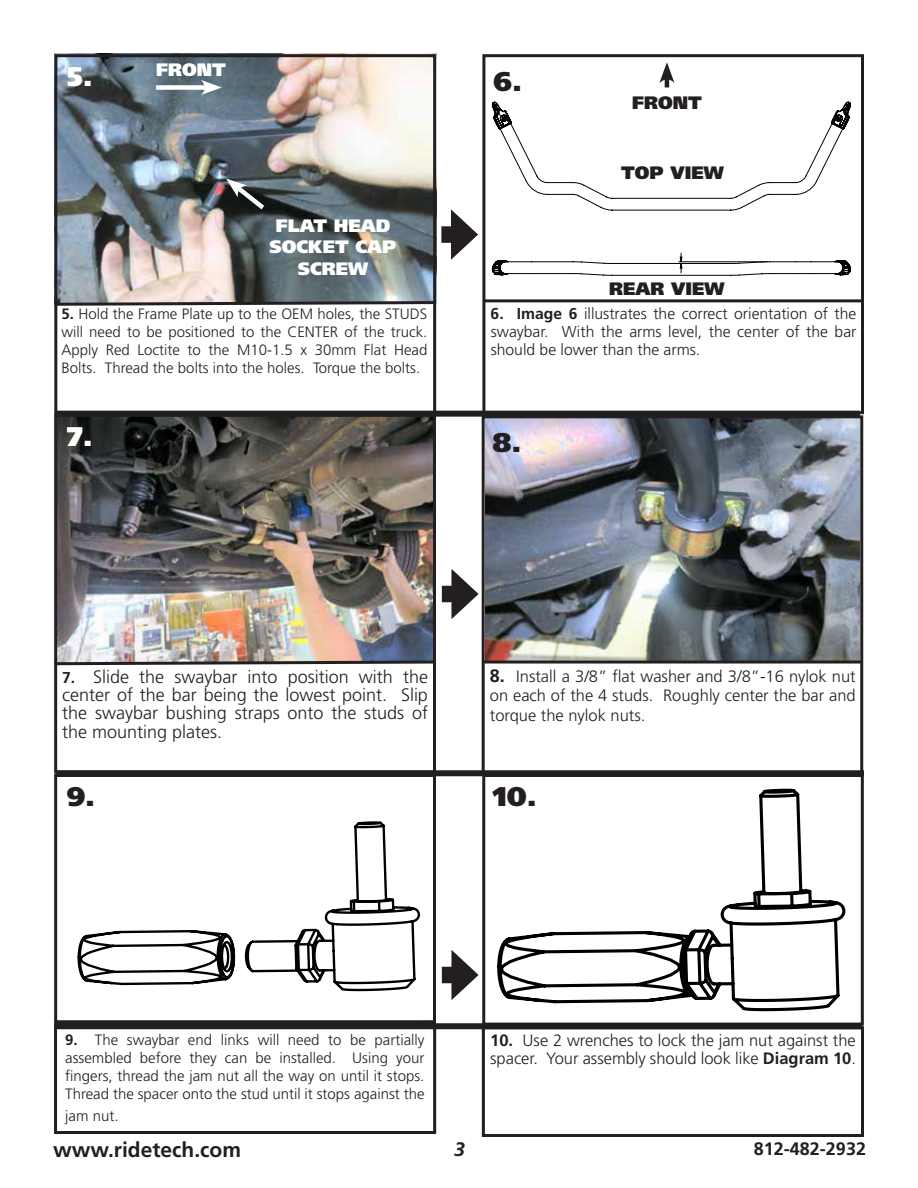
<style>
.page{position:relative;width:918px;height:1188px;background:#fff}
.page>*{position:absolute;margin:0;border:0;box-sizing:border-box;transform-origin:0 0}
.t1{font:900 27px "Frutiger LT Pro";color:#231f20}
.t2{font:900 27px "Frutiger LT Pro";color:#fff}
.t3{font:700 21px "Frutiger LT Pro";color:#231f20}
.t4{font:italic 700 19.5px "Frutiger LT Pro";color:#231f20}
.t5{font:300 18px/18px "Frutiger LT Pro";color:#231f20;text-align:justify}
.t6{font:900 18px/21.6px "Frutiger LT Pro";color:#fff;text-align:center}
.t7{font:900 18px "Frutiger LT Pro";color:#231f20}
.t8{font:700 18px "Frutiger LT Pro";color:#231f20}
.t9{font:300 16.5px/19.8px "Frutiger LT Pro";color:#231f20;text-align:justify}
.t10{font:300 15.75px/18px "Frutiger LT Pro";color:#231f20;text-align:justify}
.t11{font:300 15px/18px "Frutiger LT Pro";color:#231f20;text-align:justify}
.s1{font-weight:700}
.s2{font-weight:700;font-size:15.75px}
.s3{font-weight:700;font-size:18px}
</style>
<div class="page">
<svg style="left:497px;top:788px;width:349px;height:224px"></svg>
<img style="left:486px;top:419px;width:373px;height:242px">
<img style="left:58px;top:418px;width:374px;height:241px">
<img style="left:58px;top:58px;width:374px;height:242px">
<div style="left:54px;top:1023px;width:382px;height:111px;border:3px solid #231f20"></div>
<div style="left:54px;top:54px;width:382px;height:360px;border:3px solid #231f20"></div>
<svg style="left:54px;top:300px;width:383px;height:7px"></svg>
<div style="left:482px;top:54px;width:382px;height:360px;border:3px solid #231f20"></div>
<hr style="left:483px;top:299px;width:380px;height:3px;background:#231f20">
<div style="left:54px;top:774px;width:382px;height:249px;border:3px solid #231f20"></div>
<svg style="left:54px;top:1019px;width:382px;height:8px"></svg>
<div style="left:54px;top:414px;width:382px;height:360px;border:3px solid #231f20"></div>
<svg style="left:54px;top:659px;width:382px;height:8px"></svg>
<div style="left:482px;top:774px;width:382px;height:252px;border:3px solid #231f20"></div>
<div style="left:56px;top:770px;width:808px;height:6px;background:#231f20"></div>
<div style="left:56px;top:411px;width:804px;height:6px;background:#231f20"></div>
<div style="left:441px;top:226px;width:20px;height:17px;background:#231f20"></div>
<svg style="left:451px;top:209px;width:27px;height:51px"></svg>
<div style="left:442px;top:586px;width:20px;height:16px;background:#231f20"></div>
<svg style="left:451px;top:569px;width:28px;height:50px"></svg>
<div style="left:156px;top:85px;width:53px;height:5px;background:#fff"></div>
<svg style="left:201px;top:80px;width:21px;height:15px"></svg>
<svg style="left:226px;top:179px;width:43px;height:35px;background:#4c5151"></svg>
<div style="left:482px;top:415px;width:381px;height:360px;border:3px solid #231f20"></div>
<hr style="left:482px;top:661px;width:380px;height:3px;background:#231f20">
<div style="left:482px;top:1026px;width:382px;height:111px;border:3px solid #231f20"></div>
<div style="left:442px;top:967px;width:20px;height:16px;background:#231f20"></div>
<svg style="left:451px;top:950px;width:28px;height:50px"></svg>
<div style="left:55px;top:1023px;width:807px;height:6px;background:#231f20"></div>
<svg style="left:492px;top:252px;width:359px;height:24px"></svg>
<svg style="left:492px;top:102px;width:359px;height:109px"></svg>
<hr style="left:665px;top:75px;width:4px;height:12px;background:#231f20">
<svg style="left:659px;top:62px;width:16px;height:21px"></svg>
<svg style="left:77px;top:821px;width:343px;height:171px"></svg>
<h1 class="t2" style="left:67px;top:60px;width:27px">5.</h1>
<p class="t6" style="left:156px;top:59px;width:71px">FRONT</p>
<p class="t6" style="left:270px;top:215px;width:128px">FLAT HEAD<br>SOCKET CAP<br>SCREW</p>
<p class="t11" style="left:62px;top:305px;width:367px"><span class="s1">5.</span> Hold the Frame Plate up to the OEM holes, the STUDS will need to be positioned to the CENTER of the truck.<br>Apply Red Loctite to the M10-1.5 x 30mm Flat Head Bolts. Thread the bolts into the holes. Torque the bolts.</p>
<h1 class="t2" style="left:67px;top:420px;width:27px">7.</h1>
<h1 class="t1" style="left:494px;top:65px;width:30px">6.</h1>
<p class="t7" style="left:632px;top:91px;width:71px">FRONT</p>
<p class="t7" style="left:621px;top:162px;width:104px">TOP VIEW</p>
<p class="t7" style="left:609px;top:277px;width:117px">REAR VIEW</p>
<p class="t10" style="left:491px;top:304px;width:367px"><span class="s1">6. Image 6</span> illustrates the correct orientation of the swaybar. With the arms level, the center of the bar should be lower than the arms.</p>
<h1 class="t1" style="left:493px;top:426px;width:30px">8.</h1>
<p class="t5" style="left:62px;top:667px;width:367px"><span class="s2">7.</span> Slide the swaybar into position with the center of the bar being the lowest point. Slip the swaybar bushing straps onto the studs of</p>
<p class="t5" style="left:62px;top:723px;width:162px">the mounting plates.</p>
<h1 class="t1" style="left:67px;top:780px;width:30px">9.</h1>
<p class="t9" style="left:490px;top:666px;width:367px"><span class="s3">8.</span> Install a 3/8” flat washer and 3/8”-16 nylok nut on each of the 4 studs. Roughly center the bar and torque the nylok nuts.</p>
<h1 class="t1" style="left:493px;top:780px;width:46px">10.</h1>
<p class="t11" style="left:65px;top:1031px;width:361px"><span class="s1">9.</span> The swaybar end links will need to be partially assembled before they can be installed. Using your fingers, thread the jam nut all the way on until it stops.<br>Thread the spacer onto the stud until it stops against the</p>
<p class="t11" style="left:65px;top:1107px;width:55px">jam nut.</p>
<p class="t9" style="left:490px;top:1032px;width:367px;line-height:18px"><span class="s1">10.</span> Use 2 wrenches to lock the jam nut against the spacer. Your assembly should look like <span class="s1">Diagram 10</span>.</p>
<h2 class="t3" style="left:53px;top:1137px;width:189px">www.ridetech.com</h2>
<h3 class="t4" style="left:454px;top:1138px;width:12px">3</h3>
<p class="t8" style="left:754px;top:1138px;width:114px">812-482-2932</p>
</div>
